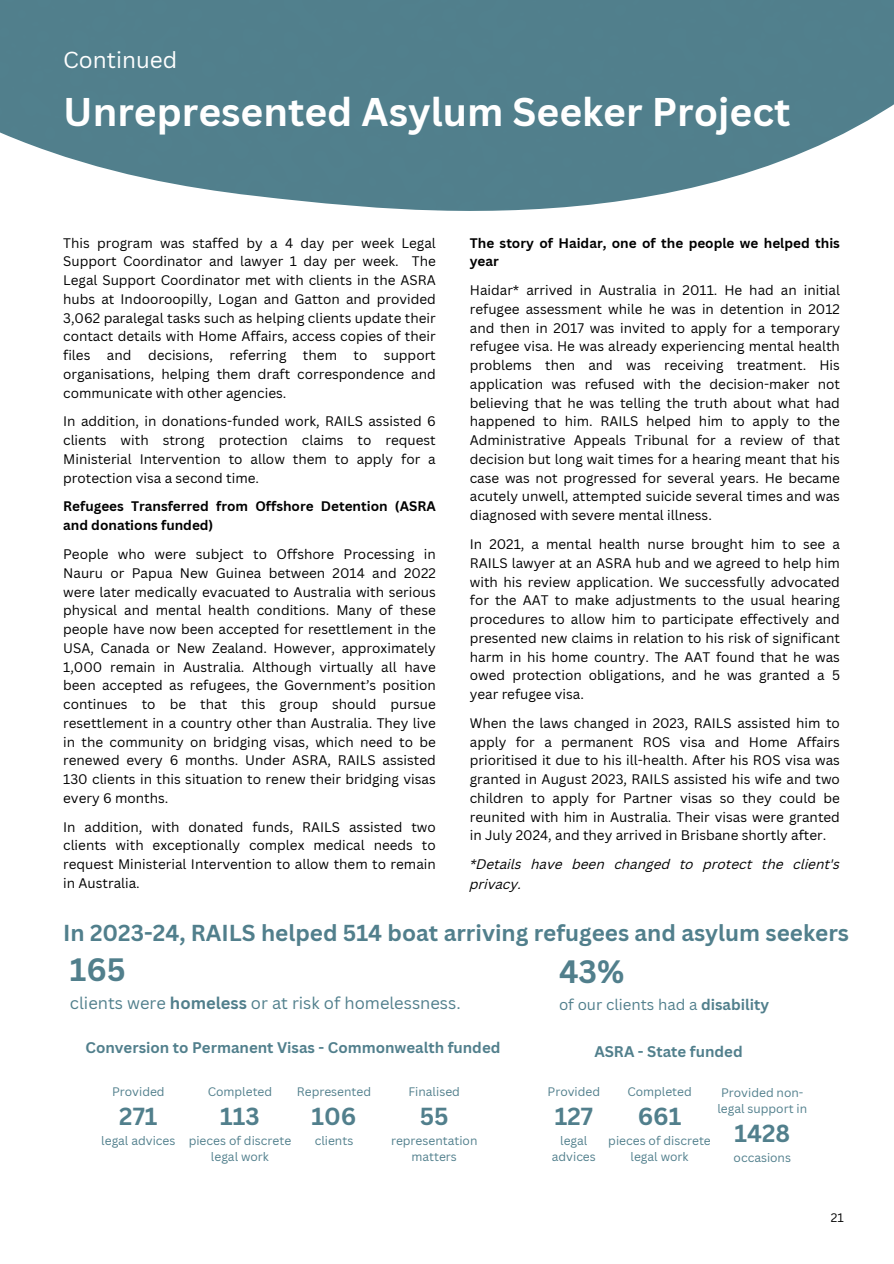
<style>
.page{position:relative;width:894px;height:1264px;background:#fff}
.page>*{position:absolute;margin:0;border:0;box-sizing:border-box;transform-origin:0 0}
.t1{font:700 39px "Canva Sans";color:#fff}
.t2{font:700 31.5px "Canva Sans";color:#517f8c}
.t3{font:700 24px "Canva Sans";color:#517f8c}
.t4{font:700 22.5px "Canva Sans";color:#517f8c}
.t5{font:22.5px "Canva Sans";color:#fff}
.t6{font:16.5px "Canva Sans";color:#517f8c}
.t7{font:700 15px "Canva Sans";color:#517f8c}
.t8{font:15px "Canva Sans";color:#517f8c}
.t9{font:13.5px/18.8px "Canva Sans";color:#000;text-align:justify}
.t10{font:700 13.5px/18.8px "Canva Sans";color:#000}
.t11{font:italic 13.5px/20px "Canva Sans";color:#000}
.t12{font:12px/16px "Canva Sans";color:#517f8c;text-align:center}
.t13{font:12px "Canva Sans";color:#000}
.s1{font-weight:700}
</style>
<div class="page">
<svg style="left:0;top:0;width:893px;height:211px;background:#678f9b"></svg>
<p class="t5" style="left:63px;top:44px;width:115px">Continued</p>
<h6 class="t1" style="left:63px;top:84px;width:728px">Unrepresented Asylum Seeker Project</h6>
<p class="t9" style="left:63px;top:233px;width:374px">This program was staffed by a 4 day per week Legal Support Coordinator and lawyer 1 day per week. The Legal Support Coordinator met with clients in the ASRA hubs at Indooroopilly, Logan and Gatton and provided 3,062 paralegal tasks such as helping clients update their contact details with Home Affairs, access copies of their files and decisions, referring them to support organisations, helping them draft correspondence and communicate with other agencies.</p>
<p class="t9" style="left:63px;top:412px;width:374px">In addition, in donations-funded work, RAILS assisted 6 clients with strong protection claims to request Ministerial Intervention to allow them to apply for a protection visa a second time.</p>
<h6 class="t10" style="left:63px;top:497px;width:374px">Refugees Transferred from Offshore Detention (ASRA and donations funded)</h6>
<p class="t9" style="left:63px;top:544px;width:374px">People who were subject to Offshore Processing in Nauru or Papua New Guinea between 2014 and 2022 were later medically evacuated to Australia with serious physical and mental health conditions. Many of these people have now been accepted for resettlement in the USA, Canada or New Zealand. However, approximately 1,000 remain in Australia. Although virtually all have been accepted as refugees, the Government’s position continues to be that this group should pursue resettlement in a country other than Australia. They live in the community on bridging visas, which need to be renewed every 6 months. Under ASRA, RAILS assisted 130 clients in this situation to renew their bridging visas every 6 months.</p>
<p class="t9" style="left:63px;top:817px;width:374px">In addition, with donated funds, RAILS assisted two clients with exceptionally complex medical needs to request Ministerial Intervention to allow them to remain in Australia.</p>
<p class="t10" style="left:469px;top:233px;width:371px">The story of Haidar, one of the people we helped this year</p>
<h3 class="t9" style="left:469px;top:280px;width:371px">Haidar* arrived in Australia in 2011. He had an initial refugee assessment while he was in detention in 2012 and then in 2017 was invited to apply for a temporary refugee visa. He was already experiencing mental health problems then and was receiving treatment. His application was refused with the decision-maker not believing that he was telling the truth about what had happened to him. RAILS helped him to apply to the Administrative Appeals Tribunal for a review of that decision but long wait times for a hearing meant that his case was not progressed for several years. He became acutely unwell, attempted suicide several times and was diagnosed with severe mental illness.</h3>
<h1 class="t9" style="left:469px;top:534px;width:371px">In 2021, a mental health nurse brought him to see a RAILS lawyer at an ASRA hub and we agreed to help him with his review application. We successfully advocated for the AAT to make adjustments to the usual hearing procedures to allow him to participate effectively and presented new claims in relation to his risk of significant harm in his home country. The AAT found that he was owed protection obligations, and he was granted a 5 year refugee visa.</h1>
<p class="t9" style="left:469px;top:713px;width:371px">When the laws changed in 2023, RAILS assisted him to apply for a permanent ROS visa and Home Affairs prioritised it due to his ill-health. After his ROS visa was granted in August 2023, RAILS assisted his wife and two children to apply for Partner visas so they could be reunited with him in Australia. Their visas were granted in July 2024, and they arrived in Brisbane shortly after.</p>
<p class="t11" style="left:469px;top:855px;width:371px">*Details have been changed to protect the client's privacy.</p>
<p class="t4" style="left:63px;top:917px;width:787px">In 2023-24, RAILS helped 514 boat arriving refugees and asylum seekers</p>
<p class="t2" style="left:70px;top:946px;width:57px">165</p>
<p class="t6" style="left:70px;top:991px;width:392px">clients were <span class="s1">homeless</span> or at risk of homelessness.</p>
<h2 class="t7" style="left:85px;top:1037px;width:416px">Conversion to Permanent Visas - Commonwealth funded</h2>
<h5 class="t12" style="left:112px;top:1083px;width:54px">Provided</h5>
<h5 class="t3" style="left:119px;top:1099px;width:40px">271</h5>
<h4 class="t12" style="left:101px;top:1132px;width:76px">legal advices</h4>
<h4 class="t12" style="left:208px;top:1083px;width:66px">Completed</h4>
<p class="t3" style="left:220px;top:1099px;width:41px">113</p>
<p class="t12" style="left:189px;top:1132px;width:104px">pieces of discrete legal work</p>
<p class="t12" style="left:297px;top:1083px;width:76px">Represented</p>
<p class="t3" style="left:311px;top:1099px;width:46px">106</p>
<p class="t12" style="left:314px;top:1132px;width:40px">clients</p>
<p class="t12" style="left:408px;top:1083px;width:53px">Finalised</p>
<p class="t3" style="left:419px;top:1099px;width:30px">55</p>
<p class="t12" style="left:391px;top:1132px;width:88px">representation matters</p>
<p class="t2" style="left:559px;top:949px;width:67px">43%</p>
<p class="t8" style="left:559px;top:993px;width:211px">of our clients had a <span class="s1">disability</span></p>
<p class="t7" style="left:594px;top:1041px;width:150px">ASRA - State funded</p>
<p class="t12" style="left:547px;top:1083px;width:54px">Provided</p>
<p class="t3" style="left:554px;top:1099px;width:40px">127</p>
<p class="t12" style="left:551px;top:1132px;width:45px">legal advices</p>
<p class="t12" style="left:627px;top:1083px;width:66px">Completed</p>
<p class="t3" style="left:637px;top:1099px;width:45px">661</p>
<p class="t12" style="left:608px;top:1132px;width:104px">pieces of discrete legal work</p>
<p class="t12" style="left:717px;top:1084px;width:91px">Provided non&shy;legal support in</p>
<p class="t3" style="left:734px;top:1116px;width:57px">1428</p>
<p class="t12" style="left:733px;top:1149px;width:59px">occasions</p>
<p class="t13" style="left:830px;top:1209px;width:14px">21</p>
</div>
